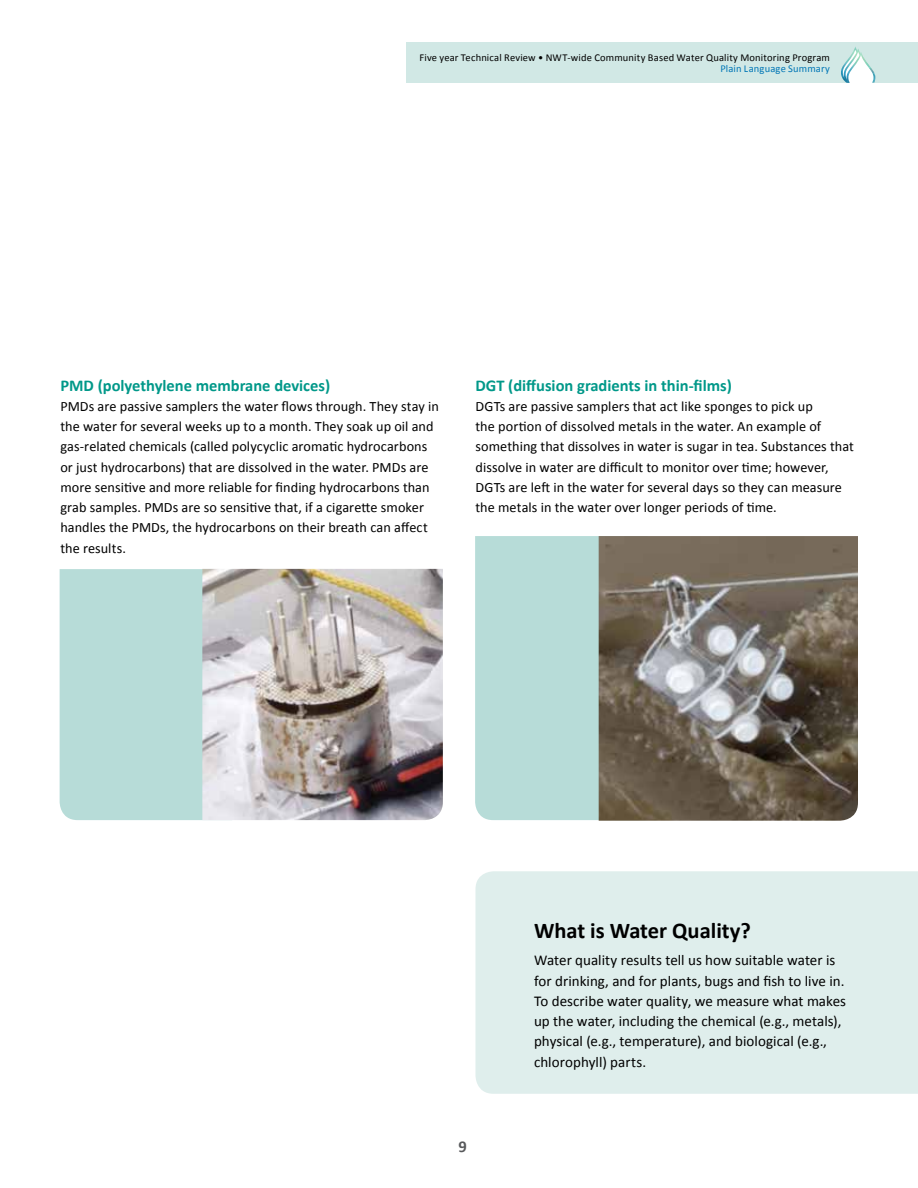
<style>
.page{position:relative;width:918px;height:1188px;background:#fff}
.page>*{position:absolute;margin:0;border:0;box-sizing:border-box;transform-origin:0 0}
.t1{font:700 22.5px "Calibri";color:#000}
.t2{font:700 16.5px "Calibri";color:#009889}
.t3{font:700 16.5px "Calibri";color:#58595b}
.t4{font:15px/20.2px "Calibri";color:#000}
.t5{font:14.25px/20.2px "Calibri";letter-spacing:.005em;color:#000}
.t6{font:10.5px "Calibri";letter-spacing:.015em;color:#000}
.t7{font:10.5px "Calibri";letter-spacing:.015em;color:#0076b6}
</style>
<div class="page">
<div style="left:60px;top:569px;width:142px;height:251px;background:#b7dcd8"></div>
<div style="left:475px;top:536px;width:124px;height:284px;background:#b7dcd8"></div>
<img style="left:202px;top:569px;width:241px;height:251px">
<img style="left:599px;top:536px;width:259px;height:285px">
<div style="left:476px;top:871px;width:442px;height:223px;background:#dfeeec"></div>
<div style="left:406px;top:42px;width:512px;height:40px;background:#d1e8e5"></div>
<img style="left:841px;top:47px;width:16px;height:36px">
<img style="left:843px;top:49px;width:16px;height:1px">
<svg style="left:842px;top:50px;width:32px;height:33px"></svg>
<p class="t6" style="left:419px;top:51px;width:412px">Five year Technical Review • NWT-wide Community Based Water Quality Monitoring Program</p>
<p class="t7" style="left:720px;top:62px;width:111px">Plain Language Summary</p>
<p class="t2" style="left:60px;top:375px;width:271px">PMD (polyethylene membrane devices)</p>
<p class="t5" style="left:60px;top:395px;width:380px">PMDs are passive samplers the water flows through. They stay in the water for several weeks up to a month. They soak up oil and gas-related chemicals (called polycyclic aromatic hydrocarbons or just hydrocarbons) that are dissolved in the water. PMDs are more sensitive and more reliable for finding hydrocarbons than grab samples. PMDs are so sensitive that, if a cigarette smoker handles the PMDs, the hydrocarbons on their breath can affect the results.</p>
<p class="t2" style="left:476px;top:375px;width:258px">DGT (diffusion gradients in thin-films)</p>
<p class="t5" style="left:476px;top:395px;width:380px">DGTs are passive samplers that act like sponges to pick up<br>the portion of dissolved metals in the water. An example of something that dissolves in water is sugar in tea. Substances that dissolve in water are difficult to monitor over time; however, DGTs are left in the water for several days so they can measure the metals in the water over longer periods of time.</p>
<p class="t3" style="left:459px;top:1137px;width:10px">9</p>
<h1 class="t1" style="left:534px;top:916px;width:218px">What is Water Quality?</h1>
<p class="t4" style="left:534px;top:949px;width:314px">Water quality results tell us how suitable water is for drinking, and for plants, bugs and fish to live in.<br>To describe water quality, we measure what makes up the water, including the chemical (e.g., metals), physical (e.g., temperature), and biological (e.g., chlorophyll) parts.</p>
</div>
